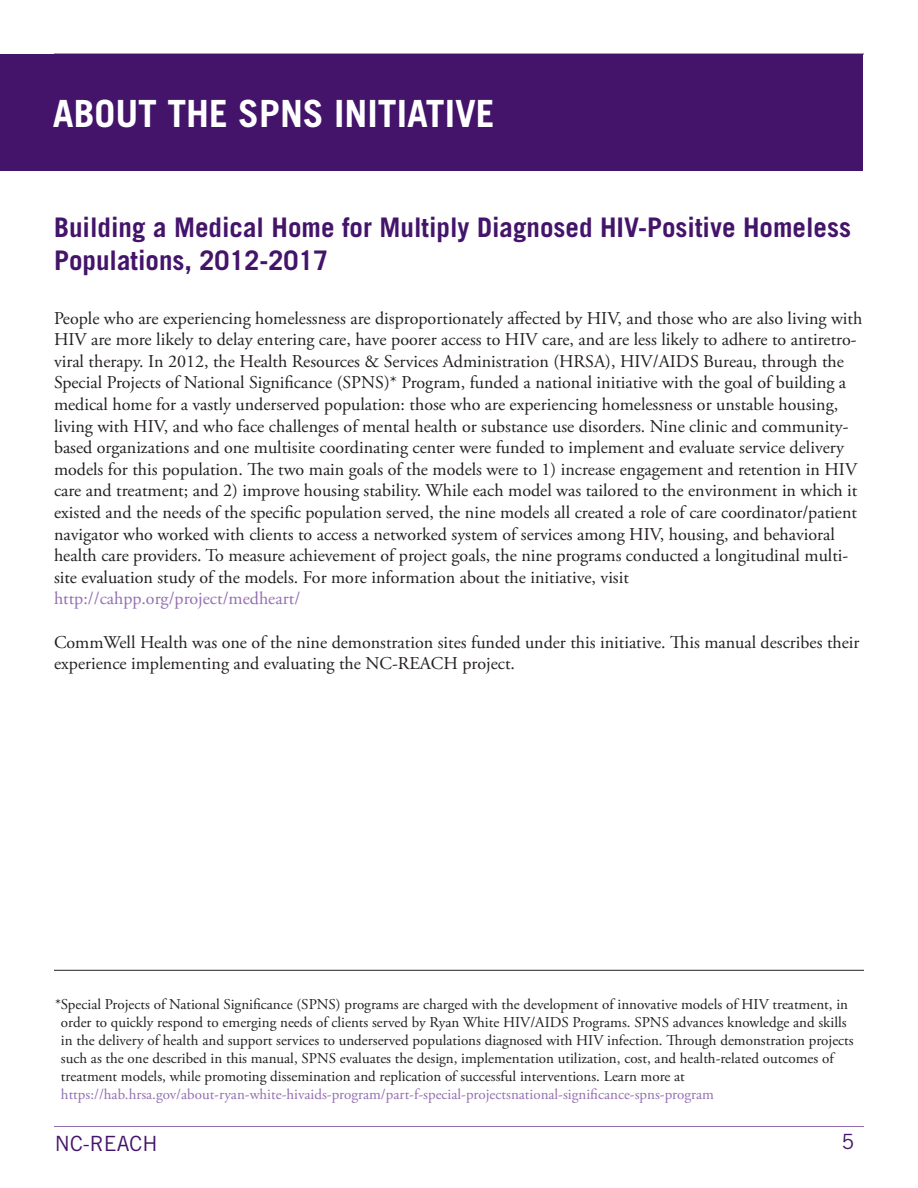
<style>
.page{position:relative;width:918px;height:1188px;background:#fff}
.page>*{position:absolute;margin:0;border:0;box-sizing:border-box;transform-origin:0 0}
.Heading1{font:700 37.5px "Trade Gothic LT Std";color:#fff}
.Heading2{font:700 27px/32.4px "Trade Gothic LT Std";color:#44146b}
.t1{font:21px "Trade Gothic LT Std";color:#44146b}
.body_text{font:18px/21.6px "Adobe Garamond Pro";color:#231f20}
.body_text-2{font:15px/18px "Adobe Garamond Pro";color:#231f20}
.s1{color:#936fb0}
</style>
<div class="page">
<hr style="left:54px;top:1126px;width:810px;height:1px;background:#936fb0">
<hr style="left:54px;top:53px;width:810px;height:2px;background:#936fb0">
<div style="left:0;top:54px;width:863px;height:117px;background:#44146b"></div>
<hr style="left:54px;top:970px;width:810px;height:1px;background:#231f20">
<p class="Heading1" style="left:53px;top:90px;width:443px">ABOUT THE SPNS INITIATIVE</p>
<p class="Heading2" style="left:54px;top:211px;width:799px">Building a Medical Home for Multiply Diagnosed HIV-Positive Homeless<br>Populations, 2012-2017</p>
<p class="body_text" style="left:54px;top:308px;width:810px">People who are experiencing homelessness are disproportionately affected by HIV, and those who are also living with HIV are more likely to delay entering care, have poorer access to HIV care, and are less likely to adhere to antiretro&shy;viral therapy. In 2012, the Health Resources &amp; Services Administration (HRSA), HIV/AIDS Bureau, through the Special Projects of National Significance (SPNS)* Program, funded a national initiative with the goal of building a medical home for a vastly underserved population: those who are experiencing homelessness or unstable housing, living with HIV, and who face challenges of mental health or substance use disorders. Nine clinic and community&shy;based organizations and one multisite coordinating center were funded to implement and evaluate service delivery models for this population. The two main goals of the models were to 1) increase engagement and retention in HIV care and treatment; and 2) improve housing stability. While each model was tailored to the environment in which it existed and the needs of the specific population served, the nine models all created a role of care coordinator/patient navigator who worked with clients to access a networked system of services among HIV, housing, and behavioral health care providers. To measure achievement of project goals, the nine programs conducted a longitudinal multi&shy;site evaluation study of the models. For more information about the initiative, visit <span class="s1">http://cahpp.org/project/medheart/</span></p>
<p class="body_text" style="left:54px;top:632px;width:807px">CommWell Health was one of the nine demonstration sites funded under this initiative. This manual describes their experience implementing and evaluating the NC-REACH project.</p>
<p class="body_text-2" style="left:61px;top:995px;width:794px;text-indent:-6px">*Special Projects of National Significance (SPNS) programs are charged with the development of innovative models of HIV treatment, in order to quickly respond to emerging needs of clients served by Ryan White HIV/AIDS Programs. SPNS advances knowledge and skills in the delivery of health and support services to underserved populations diagnosed with HIV infection. Through demonstration projects such as the one described in this manual, SPNS evaluates the design, implementation utilization, cost, and health-related outcomes of treatment models, while promoting dissemination and replication of successful interventions. Learn more at <span class="s1">https://hab.hrsa.gov/about-ryan-white-hivaids-program/part-f-special-projectsnational-significance-spns-program</span></p>
<p class="t1" style="left:55px;top:1130px;width:104px">NC-REACH</p>
<p class="t1" style="left:841px;top:1129px;width:14px">5</p>
</div>
